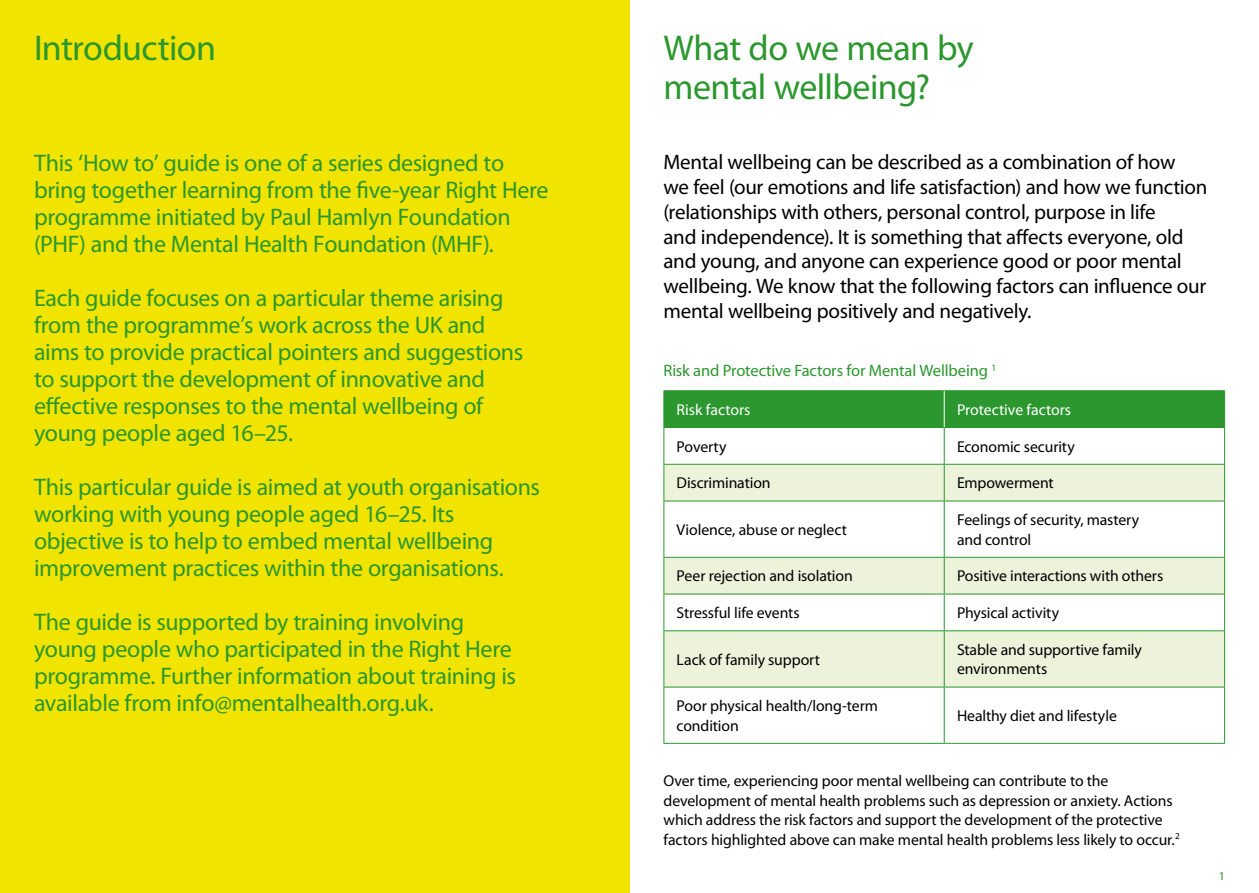
<style>
.page{position:relative;width:1259px;height:893px;background:#fff}
.page>*{position:absolute;margin:0;border:0;box-sizing:border-box;transform-origin:0 0}
.t1{font:36px/39px "Myriad Pro";letter-spacing:-.02em;color:#2b972e}
.t2{font:24px/27px "Myriad Pro";letter-spacing:-.015em;color:#2b972e}
.t3{font:21px/24.8px "Myriad Pro";letter-spacing:-.015em;color:#000}
.t4{font:16.5px "Myriad Pro";letter-spacing:-.01em;color:#2b972e}
.t5{font:15.75px/19.5px "Myriad Pro";letter-spacing:-.005em;color:#000}
.t6{font:15.75px "Myriad Pro";color:#fff}
.t7{font:12px "Myriad Pro";color:#2b972e}
</style>
<div class="page">
<div style="left:0;top:0;width:629px;height:893px;background:#f1e400"></div>
<div style="left:664px;top:391px;width:560px;height:36px;background:#2b972e"></div>
<svg style="left:664px;top:465px;width:560px;height:222px;fill:#ecf3da"></svg>
<hr style="left:663px;top:390px;width:281px;height:1px;background:#2b972e">
<hr style="left:663px;top:391px;width:1px;height:36px;background:#2b972e">
<hr style="left:944px;top:390px;width:281px;height:1px;background:#2b972e">
<hr style="left:1224px;top:391px;width:1px;height:36px;background:#2b972e">
<hr style="left:663px;top:427px;width:281px;height:1px;background:#2b972e">
<hr style="left:663px;top:428px;width:1px;height:36px;background:#2b972e">
<hr style="left:944px;top:427px;width:281px;height:1px;background:#2b972e">
<hr style="left:944px;top:428px;width:1px;height:36px;background:#2b972e">
<hr style="left:1224px;top:428px;width:1px;height:36px;background:#2b972e">
<hr style="left:663px;top:464px;width:281px;height:1px;background:#2b972e">
<hr style="left:663px;top:465px;width:1px;height:36px;background:#2b972e">
<hr style="left:944px;top:464px;width:281px;height:1px;background:#2b972e">
<hr style="left:944px;top:465px;width:1px;height:36px;background:#2b972e">
<hr style="left:1224px;top:465px;width:1px;height:36px;background:#2b972e">
<hr style="left:663px;top:501px;width:281px;height:1px;background:#2b972e">
<hr style="left:663px;top:501px;width:1px;height:56px;background:#2b972e">
<hr style="left:944px;top:501px;width:281px;height:1px;background:#2b972e">
<hr style="left:944px;top:501px;width:1px;height:56px;background:#2b972e">
<hr style="left:1224px;top:501px;width:1px;height:56px;background:#2b972e">
<hr style="left:663px;top:557px;width:281px;height:1px;background:#2b972e">
<hr style="left:663px;top:558px;width:1px;height:36px;background:#2b972e">
<hr style="left:944px;top:557px;width:281px;height:1px;background:#2b972e">
<hr style="left:944px;top:558px;width:1px;height:36px;background:#2b972e">
<hr style="left:1224px;top:558px;width:1px;height:36px;background:#2b972e">
<hr style="left:663px;top:594px;width:281px;height:1px;background:#2b972e">
<hr style="left:663px;top:594px;width:1px;height:36px;background:#2b972e">
<hr style="left:944px;top:594px;width:281px;height:1px;background:#2b972e">
<hr style="left:944px;top:594px;width:1px;height:36px;background:#2b972e">
<hr style="left:1224px;top:594px;width:1px;height:36px;background:#2b972e">
<hr style="left:663px;top:630px;width:281px;height:1px;background:#2b972e">
<hr style="left:663px;top:631px;width:1px;height:56px;background:#2b972e">
<hr style="left:944px;top:630px;width:281px;height:1px;background:#2b972e">
<hr style="left:944px;top:631px;width:1px;height:56px;background:#2b972e">
<hr style="left:1224px;top:631px;width:1px;height:56px;background:#2b972e">
<hr style="left:663px;top:687px;width:281px;height:1px;background:#2b972e">
<hr style="left:663px;top:687px;width:1px;height:56px;background:#2b972e">
<hr style="left:944px;top:687px;width:281px;height:1px;background:#2b972e">
<hr style="left:944px;top:687px;width:1px;height:56px;background:#2b972e">
<hr style="left:1224px;top:687px;width:1px;height:56px;background:#2b972e">
<hr style="left:663px;top:743px;width:281px;height:1px;background:#2b972e">
<hr style="left:944px;top:743px;width:281px;height:1px;background:#2b972e">
<hr style="left:944px;top:391px;width:1px;height:36px;background:#fff">
<h1 class="t1" style="left:34px;top:28px;width:184px">Introduction</h1>
<p class="t2" style="left:34px;top:149px;width:516px">This ‘How to’ guide is one of a series designed to bring together learning from the five-year Right Here programme initiated by Paul Hamlyn Foundation (PHF) and the Mental Health Foundation (MHF).</p>
<p class="t2" style="left:34px;top:284px;width:491px">Each guide focuses on a particular theme arising from the programme’s work across the UK and aims to provide practical pointers and suggestions to support the development of innovative and effective responses to the mental wellbeing of young people aged 16–25.</p>
<p class="t2" style="left:34px;top:473px;width:507px">This particular guide is aimed at youth organisations working with young people aged 16–25. Its objective is to help to embed mental wellbeing improvement practices within the organisations.</p>
<p class="t2" style="left:34px;top:608px;width:483px">The guide is supported by training involving young people who participated in the Right Here programme. Further information about training is available from info@mentalhealth.org.uk.</p>
<h1 class="t1" style="left:663px;top:28px;width:312px">What do we mean by mental wellbeing?</h1>
<p class="t3" style="left:663px;top:150px;width:545px">Mental wellbeing can be described as a combination of how<br>we feel (our emotions and life satisfaction) and how we function (relationships with others, personal control, purpose in life<br>and independence). It is something that affects everyone, old and young, and anyone can experience good or poor mental wellbeing. We know that the following factors can influence our mental wellbeing positively and negatively.</p>
<p class="t4" style="left:663px;top:361px;width:334px">Risk and Protective Factors for Mental Wellbeing <sup>1</sup></p>
<p class="t6" style="left:676px;top:400px;width:75px">Risk factors</p>
<p class="t6" style="left:957px;top:400px;width:116px">Protective factors</p>
<p class="t5" style="left:676px;top:436px;width:51px">Poverty</p>
<p class="t5" style="left:957px;top:436px;width:119px">Economic security</p>
<p class="t5" style="left:676px;top:473px;width:95px">Discrimination</p>
<p class="t5" style="left:957px;top:473px;width:98px">Empowerment</p>
<p class="t5" style="left:676px;top:519px;width:172px">Violence, abuse or neglect</p>
<p class="t5" style="left:957px;top:510px;width:184px">Feelings of security, mastery and control</p>
<p class="t5" style="left:676px;top:566px;width:178px">Peer rejection and isolation</p>
<p class="t5" style="left:957px;top:566px;width:208px">Positive interactions with others</p>
<p class="t5" style="left:676px;top:603px;width:125px">Stressful life events</p>
<p class="t5" style="left:957px;top:603px;width:104px">Physical activity</p>
<p class="t5" style="left:676px;top:649px;width:145px">Lack of family support</p>
<p class="t5" style="left:957px;top:640px;width:186px">Stable and supportive family environments</p>
<p class="t5" style="left:676px;top:696px;width:203px">Poor physical health/long-term condition</p>
<p class="t5" style="left:957px;top:706px;width:161px">Healthy diet and lifestyle</p>
<p class="t5" style="left:663px;top:771px;width:518px">Over time, experiencing poor mental wellbeing can contribute to the development of mental health problems such as depression or anxiety. Actions which address the risk factors and support the development of the protective factors highlighted above can make mental health problems less likely to occur.<sup>2</sup></p>
<p class="t7" style="left:1218px;top:869px;width:8px">1</p>
</div>
